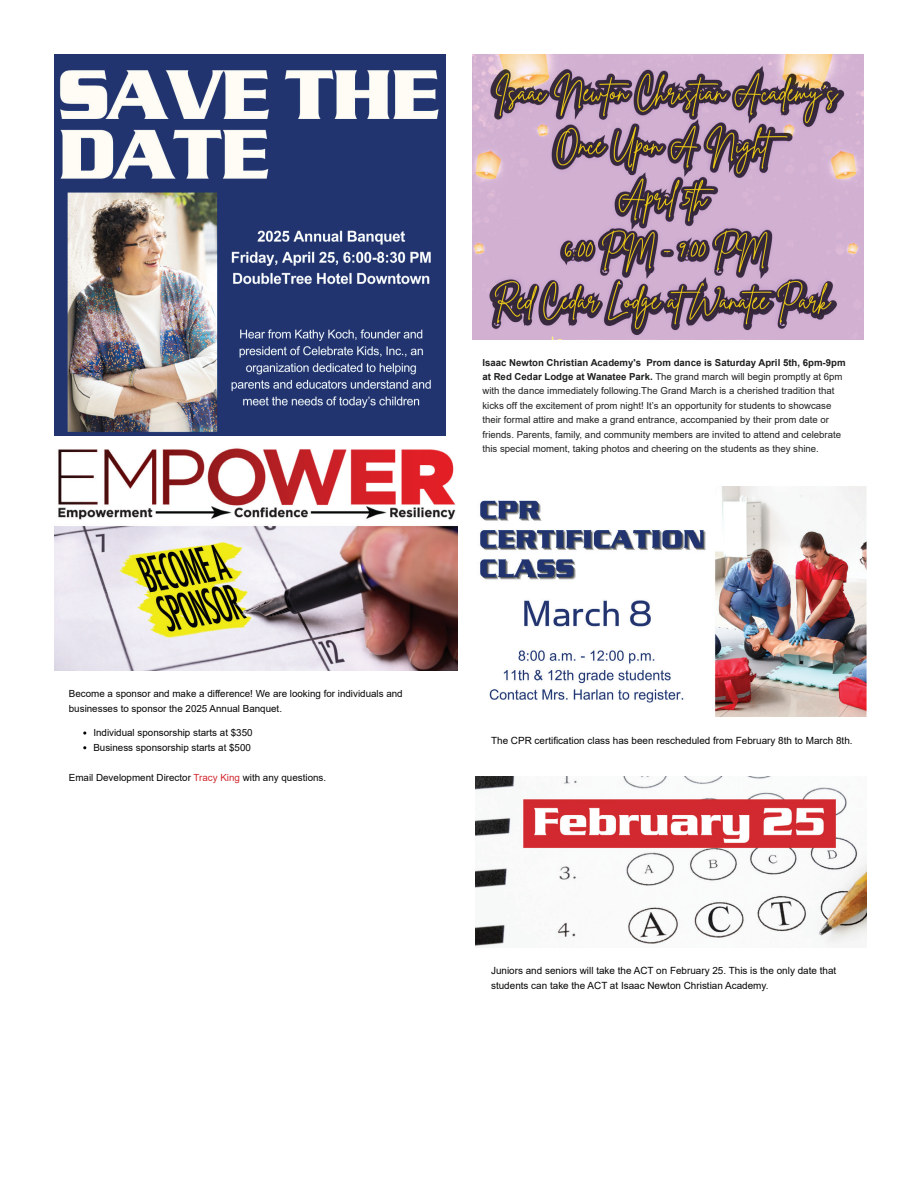
<style>
.page{position:relative;width:918px;height:1188px;background:#fff}
.page>*{position:absolute;margin:0;border:0;box-sizing:border-box;transform-origin:0 0}
.t1{font:9.9px/14.9px "Arial";color:#040503}
.t2{font:9.75px/14.7px "Arial";color:#040503}
.t3{font:9.6px/14.4px "Arial";color:#1f2020}
.s1{font-weight:700}
.s2{color:#d1282f}
</style>
<div class="page">
<img style="left:480px;top:487px;width:387px;height:230px">
<img style="left:475px;top:776px;width:392px;height:171px">
<img style="left:54px;top:54px;width:392px;height:382px">
<img style="left:54px;top:448px;width:404px;height:223px">
<img style="left:472px;top:54px;width:392px;height:286px">
<p class="t3" style="left:482px;top:355px;width:365px"><span class="s1">Isaac Newton Christian Academy's Prom dance is Saturday April 5th, 6pm-9pm at Red Cedar Lodge at Wanatee Park.</span> The grand march will begin promptly at 6pm with the dance immediately following.The Grand March is a cherished tradition that kicks off the excitement of prom night! It’s an opportunity for students to showcase their formal attire and make a grand entrance, accompanied by their prom date or friends. Parents, family, and community members are invited to attend and celebrate this special moment, taking photos and cheering on the students as they shine.</p>
<p class="t2" style="left:69px;top:686px;width:335px">Become a sponsor and make a difference! We are looking for individuals and businesses to sponsor the 2025 Annual Banquet.</p>
<p class="t2" style="left:93px;top:726px;width:161px">Individual sponsorship starts at $350<br>Business sponsorship starts at $500</p>
<p class="t2" style="left:69px;top:770px;width:259px">Email Development Director <span class="s2">Tracy King</span> with any questions.</p>
<p class="t1" style="left:491px;top:733px;width:363px">The CPR certification class has been rescheduled from February 8th to March 8th.</p>
<p class="t1" style="left:491px;top:963px;width:347px">Juniors and seniors will take the ACT on February 25. This is the only date that students can take the ACT at Isaac Newton Christian Academy.</p>
</div>
